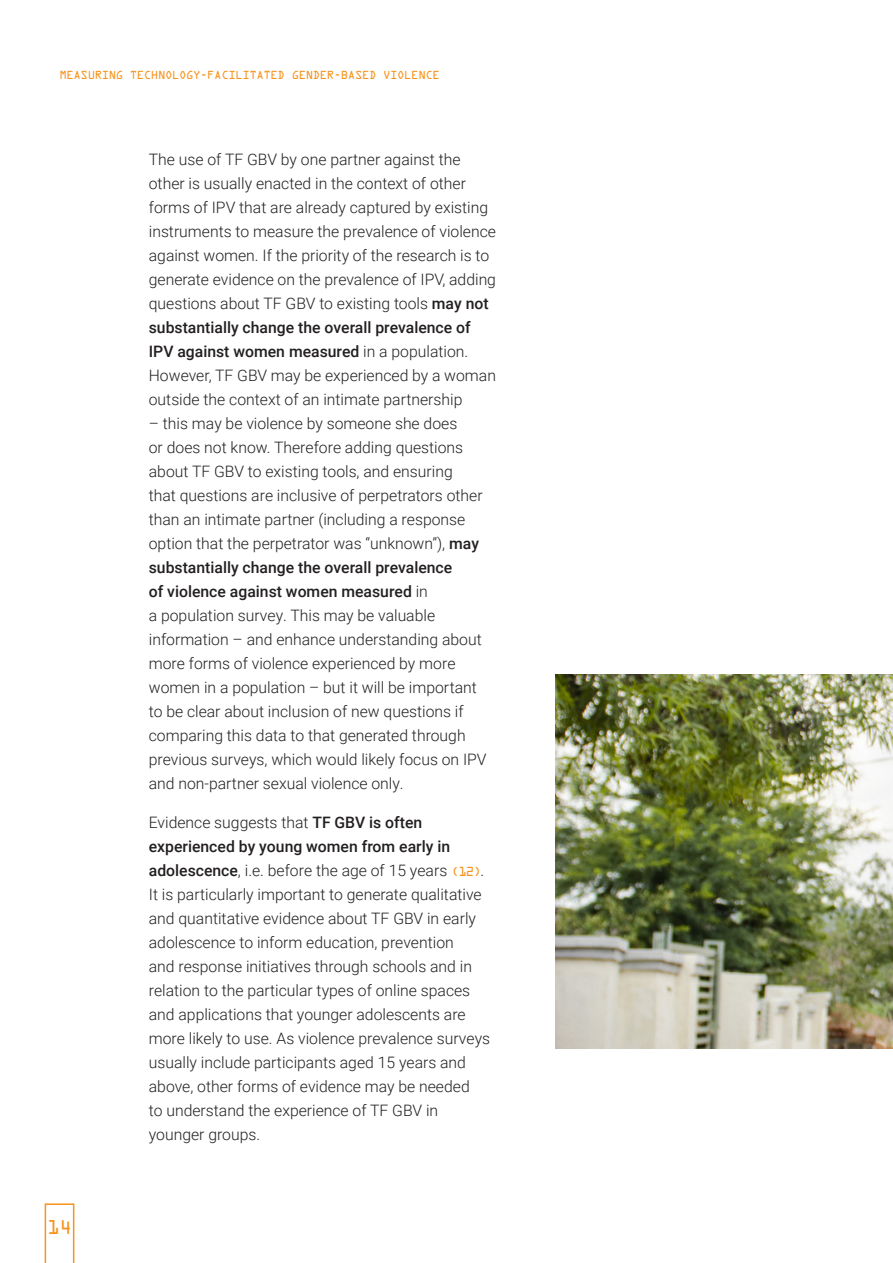
<style>
.page{position:relative;width:893px;height:1263px;background:#fff}
.page>*{position:absolute;margin:0;border:0;box-sizing:border-box;transform-origin:0 0}
.t1{font:18px "OCRA Std";color:#f7931d}
.t2{font:300 15.75px/24px "Roboto";color:#231f20}
.t3{font:10.5px "OCRA Std";letter-spacing:-.05em;color:#f7931d}
.s1{font-weight:500}
.s2{font-family:"OCRA Std";font-weight:400;font-size:11.85px;color:#f7931d}
</style>
<div class="page">
<img style="left:556px;top:674px;width:337px;height:374px">
<svg style="left:45px;top:1203px;width:29px;height:60px"></svg>
<p class="t3" style="left:60px;top:70px;width:382px">MEASURING TECHNOLOGY-FACILITATED GENDER-BASED VIOLENCE</p>
<p class="t1" style="left:47px;top:1219px;width:27px">14</p>
<p class="t2" style="left:149px;top:147px;width:349px">The use of TF GBV by one partner against the other is usually enacted in the context of other forms of IPV that are already captured by existing instruments to measure the prevalence of violence against women. If the priority of the research is to generate evidence on the prevalence of IPV, adding questions about TF GBV to existing tools <span class="s1">may not substantially change the overall prevalence of IPV against women measured</span> in a population.<br>However, TF GBV may be experienced by a woman outside the context of an intimate partnership</p>
<p class="t2" style="left:149px;top:411px;width:339px">– this may be violence by someone she does<br>or does not know. Therefore adding questions about TF GBV to existing tools, and ensuring<br>that questions are inclusive of perpetrators other than an intimate partner (including a response option that the perpetrator was “unknown”), <span class="s1">may substantially change the overall prevalence<br>of violence against women measured</span> in<br>a population survey. This may be valuable information – and enhance understanding about more forms of violence experienced by more women in a population – but it will be important to be clear about inclusion of new questions if comparing this data to that generated through previous surveys, which would likely focus on IPV and non-partner sexual violence only.</p>
<p class="t2" style="left:149px;top:810px;width:343px">Evidence suggests that <span class="s1">TF GBV is often experienced by young women from early in adolescence</span>, i.e. before the age of 15 years <span class="s2">(12)</span>.<br>It is particularly important to generate qualitative and quantitative evidence about TF GBV in early adolescence to inform education, prevention<br>and response initiatives through schools and in relation to the particular types of online spaces and applications that younger adolescents are more likely to use. As violence prevalence surveys usually include participants aged 15 years and above, other forms of evidence may be needed<br>to understand the experience of TF GBV in younger groups.</p>
</div>
